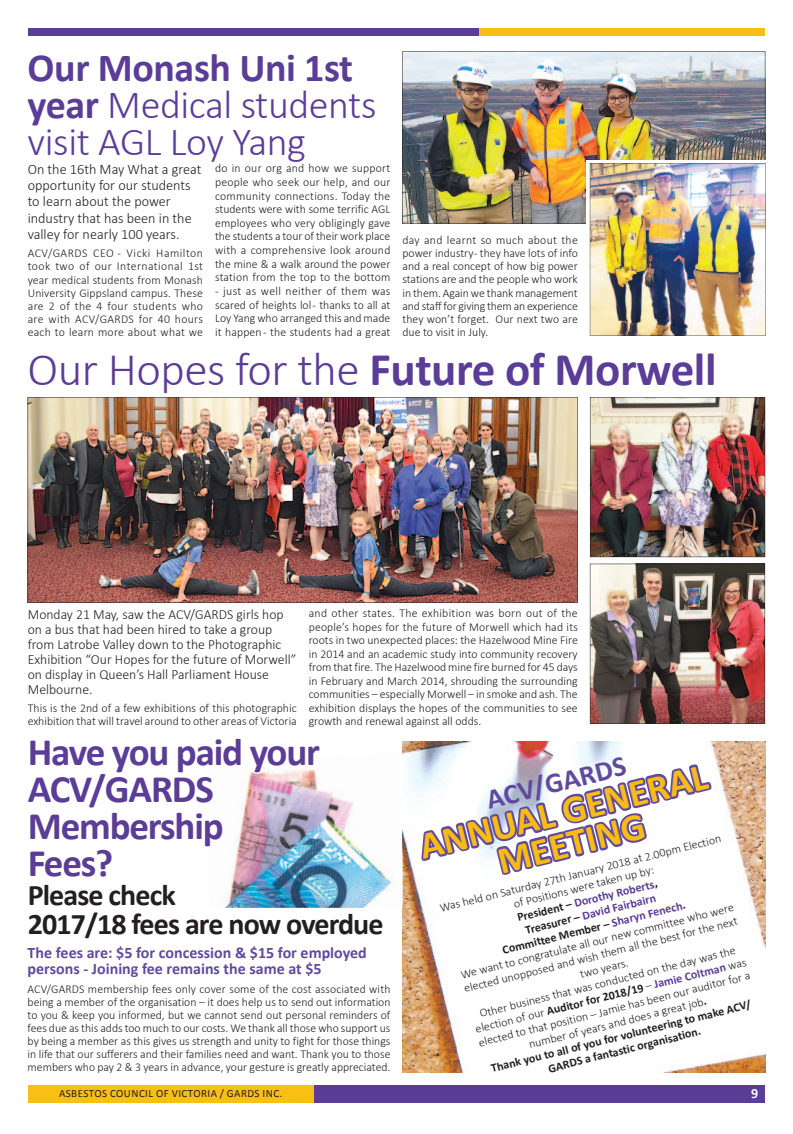
<style>
.page{position:relative;width:793px;height:1134px;background:#fff}
.page>*{position:absolute;margin:0;border:0;box-sizing:border-box;transform-origin:0 0}
.t1{font:700 47px "Calibri";letter-spacing:-.01em;color:#5b3d98}
.t2{font:300 40px/37px "Calibri";letter-spacing:-.01em;color:#5b3d98}
.t3{font:700 39px/37px "Calibri";letter-spacing:-.03em;color:#5b3d98}
.t4{font:700 38.5px/33px "Calibri";color:#f8bb18;text-align:center}
.t5{font:700 30px/29px "Calibri";letter-spacing:-.03em;color:#231f20}
.t6{font:700 28.5px "Calibri";color:#614a9e}
.t7{font:700 16px/16.4px "Calibri";color:#614a9e}
.t8{font:300 14.5px/16.1px "Calibri";color:#231f20}
.t9{font:300 14px/15px "Calibri";color:#231f20}
.t10{font:700 14px "Calibri";color:#fff}
.t11{font:300 12px/14px "Calibri";color:#231f20;text-align:justify}
.t12{font:11px "Calibri";letter-spacing:.04em;color:#231f20}
.s1{font-weight:700}
.s2{font-weight:300}
.s3{font-weight:700;color:#5b3d98}
</style>
<div class="page">
<div style="left:28px;top:28px;width:451px;height:8px;background:#5b3d98"></div>
<div style="left:479px;top:28px;width:286px;height:8px;background:#f8bf14"></div>
<div style="left:313px;top:1086px;width:452px;height:17px;background:#5b3d98"></div>
<div style="left:28px;top:1086px;width:285px;height:17px;background:#f8bf14"></div>
<img style="left:403px;top:741px;width:361px;height:332px">
<img style="left:402px;top:51px;width:363px;height:173px">
<div style="left:586px;top:160px;width:196px;height:172px;background:#fff"></div>
<img style="left:589px;top:163px;width:176px;height:173px">
<img style="left:224px;top:769px;width:164px;height:139px">
<img style="left:28px;top:397px;width:549px;height:205px">
<img style="left:589px;top:397px;width:175px;height:160px">
<img style="left:419px;top:564px;width:345px;height:321px">
<h2 class="t2" style="left:28px;top:49px;width:350px"><span class="s1">Our Monash Uni 1st year</span> Medical students visit AGL Loy Yang</h2>
<p class="t8" style="left:28px;top:161px;width:175px">On the 16th May What a great opportunity for our students to learn about the power industry that has been in the valley for nearly 100 years.</p>
<p class="t11" style="left:28px;top:247px;width:177px;line-height:13.1px">ACV/GARDS CEO - Vicki Hamilton took two of our International 1st year medical students from Monash University Gippsland campus. These are 2 of the 4 four students who are with ACV/GARDS for 40 hours each to learn more about what we</p>
<p class="t11" style="left:215px;top:162px;width:177px;line-height:13.6px">do in our org and how we support people who seek our help, and our community connections. Today the students were with some terrific AGL employees who very obligingly gave the students a tour of their work place with a comprehensive look around the mine &amp; a walk around the power station from the top to the bottom</p>
<p class="t11" style="left:215px;top:284px;width:177px;line-height:13.6px">- just as well neither of them was scared of heights lol - thanks to all at Loy Yang who arranged this and made it happen - the students had a great</p>
<p class="t11" style="left:402px;top:233px;width:177px;line-height:13.1px">day and learnt so much about the power industry - they have lots of info and a real concept of how big power stations are and the people who work in them. Again we thank management and staff for giving them an experience they won’t forget. Our next two are due to visit in July.</p>
<h1 class="t1" style="left:28px;top:339px;width:690px"><span class="s2">Our Hopes for the</span> Future of Morwell</h1>
<p class="t9" style="left:28px;top:606px;width:270px">Monday 21 May, saw the ACV/GARDS girls hop on a bus that had been hired to take a group from Latrobe Valley down to the Photographic Exhibition “Our Hopes for the future of Morwell” on display in Queen’s Hall Parliament House Melbourne.</p>
<p class="t11" style="left:28px;top:702px;width:270px;line-height:13px">This is the 2nd of a few exhibitions of this photographic exhibition that will travel around to other areas of Victoria</p>
<p class="t11" style="left:308px;top:606px;width:270px;line-height:13.5px">and other states. The exhibition was born out of the people’s hopes for the future of Morwell which had its roots in two unexpected places: the Hazelwood Mine Fire in 2014 and an academic study into community recovery from that fire. The Hazelwood mine fire burned for 45 days in February and March 2014, shrouding the surrounding communities – especially Morwell – in smoke and ash. The exhibition displays the hopes of the communities to see growth and renewal against all odds.</p>
<h3 class="t3" style="left:28px;top:733px;width:294px">Have you paid your<br>ACV/GARDS<br>Membership<br>Fees?</h3>
<h3 class="t5" style="left:28px;top:880px;width:357px">Please check<br>2017/18 fees are now overdue</h3>
<h3 class="t7" style="left:28px;top:944px;width:340px">The fees are: $5 for concession &amp; $15 for employed persons - Joining fee remains the same at $5</h3>
<p class="t11" style="left:28px;top:982px;width:364px;line-height:13px">ACV/GARDS membership fees only cover some of the cost associated with being a member of the organisation – it does help us to send out information to you &amp; keep you informed, but we cannot send out personal reminders of fees due as this adds too much to our costs. We thank all those who support us by being a member as this gives us strength and unity to fight for those things in life that our sufferers and their families need and want. Thank you to those members who pay 2 &amp; 3 years in advance, your gesture is greatly appreciated.</p>
<h3 class="t6" style="left:482px;top:782px;width:144px;rotate:-14deg">ACV/GARDS</h3>
<h3 class="t4" style="left:416px;top:831px;width:297px;rotate:-14deg">ANNUAL GENERAL<br>MEETING</h3>
<p class="t11" style="left:438px;top:901px;width:291px;text-align:center;rotate:-14deg">Was held on Saturday 27th January 2018 at 2.00pm Election of Positions were taken up by:<br><span class="s1">President –</span> <span class="s3">Dorothy Roberts</span><span class="s1">,<br>Treasurer –</span> <span class="s3">David Fairbairn<br></span><span class="s1">Committee Member –</span> <span class="s3">Sharyn Fenech</span><span class="s1">.<br></span>We want to congratulate all our new committee who were elected unopposed and wish them all the best for the next two years.<br>Other business that was conducted on the day was the election of our <span class="s1">Auditor for 2018/19</span> – <span class="s3">Jamie Coltman</span> was elected to that position – Jamie has been our auditor for a number of years and does a great job<span class="s1">.<br>Thank you to all of you for volunteering to make ACV/ GARDS a fantastic organisation.</span></p>
<p class="t12" style="left:59px;top:1087px;width:224px">ASBESTOS COUNCIL OF VICTORIA / GARDS INC.</p>
<p class="t10" style="left:750px;top:1085px;width:9px">9</p>
</div>
